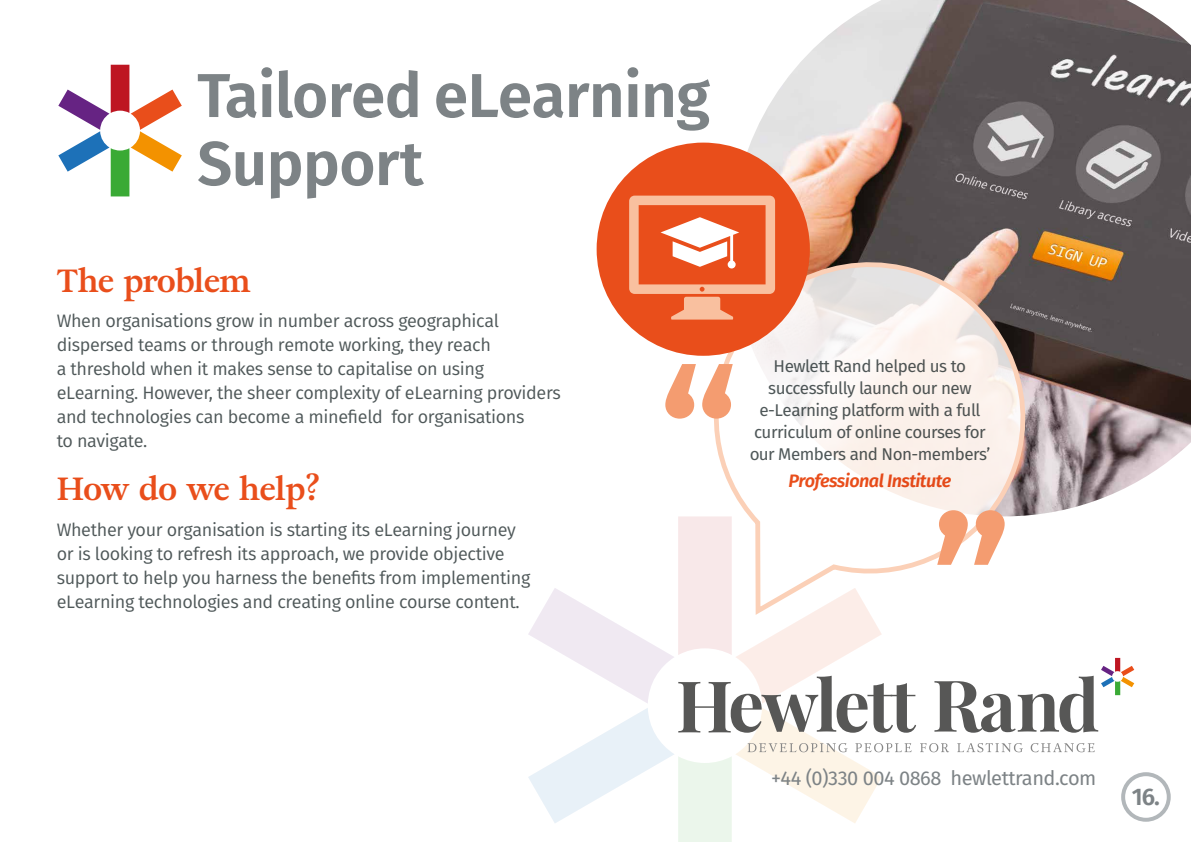
<style>
.page{position:relative;width:1191px;height:842px;background:#fff}
.page>*{position:absolute;margin:0;border:0;box-sizing:border-box;transform-origin:0 0}
.t1{font:500 191px "Fira Sans";color:#f49c70}
.t2{font:600 62px/68px "Fira Sans";letter-spacing:-.01em;color:#7d8386}
.t3{font:700 32px "Adriane Text";letter-spacing:-.01em;color:#e94e1b}
.t4{font:600 24px "Fira Sans";color:#7d8386}
.t5{font:20px "Fira Sans";letter-spacing:-.025em;color:#7d8386}
.t6{font:18px/24px "Fira Sans";letter-spacing:-.02em;color:#4f5859}
.t7{font:italic 600 18px "Fira Sans";letter-spacing:-.03em;color:#e94e1b}
.t8{font:17px/22px "Fira Sans";letter-spacing:-.03em;color:#4f5859;text-align:center}
</style>
<div class="page">
<svg style="left:528px;top:516px;width:606px;height:326px"></svg>
<svg style="left:58px;top:65px;width:124px;height:131px"></svg>
<img style="left:731px;top:0;width:460px;height:513px">
<svg style="left:695px;top:236px;width:356px;height:383px"></svg>
<div style="left:596px;top:143px;width:214px;height:213px;background:#e94e1b;border-radius:50%"></div>
<svg style="left:629px;top:196px;width:146px;height:124px"></svg>
<div style="left:1121px;top:772px;width:49px;height:50px;border:4px solid #b2b7ba;border-radius:50%"></div>
<h2 class="t2" style="left:197px;top:58px;width:514px">Tailored eLearning<br>Support</h2>
<h3 class="t3" style="left:57px;top:259px;width:196px">The problem</h3>
<p class="t6" style="left:57px;top:308px;width:505px">When organisations grow in number across geographical dispersed teams or through remote working, they reach<br>a threshold when it makes sense to capitalise on using eLearning. However, the sheer complexity of eLearning providers and technologies can become a minefield for organisations<br>to navigate.</p>
<h3 class="t3" style="left:57px;top:468px;width:265px">How do we help?</h3>
<p class="t6" style="left:57px;top:517px;width:475px">Whether your organisation is starting its eLearning journey or is looking to refresh its approach, we provide objective support to help you harness the benefits from implementing eLearning technologies and creating online course content.</p>
<h1 class="t1" style="left:658px;top:289px;width:83px">“</h1>
<p class="t8" style="left:749px;top:354px;width:243px">Hewlett Rand helped us to successfully launch our new e-Learning platform with a full curriculum of online courses for our Members and Non-members’</p>
<p class="t7" style="left:788px;top:466px;width:164px">Professional Institute</p>
<h1 class="t1" style="left:1011px;top:640px;width:83px;rotate:-180deg">“</h1>
<p class="t5" style="left:771px;top:763px;width:327px">+44 (0)330 004 0868 hewlettrand.com</p>
<h3 class="t4" style="left:1131px;top:777px;width:30px">16.</h3>
</div>
